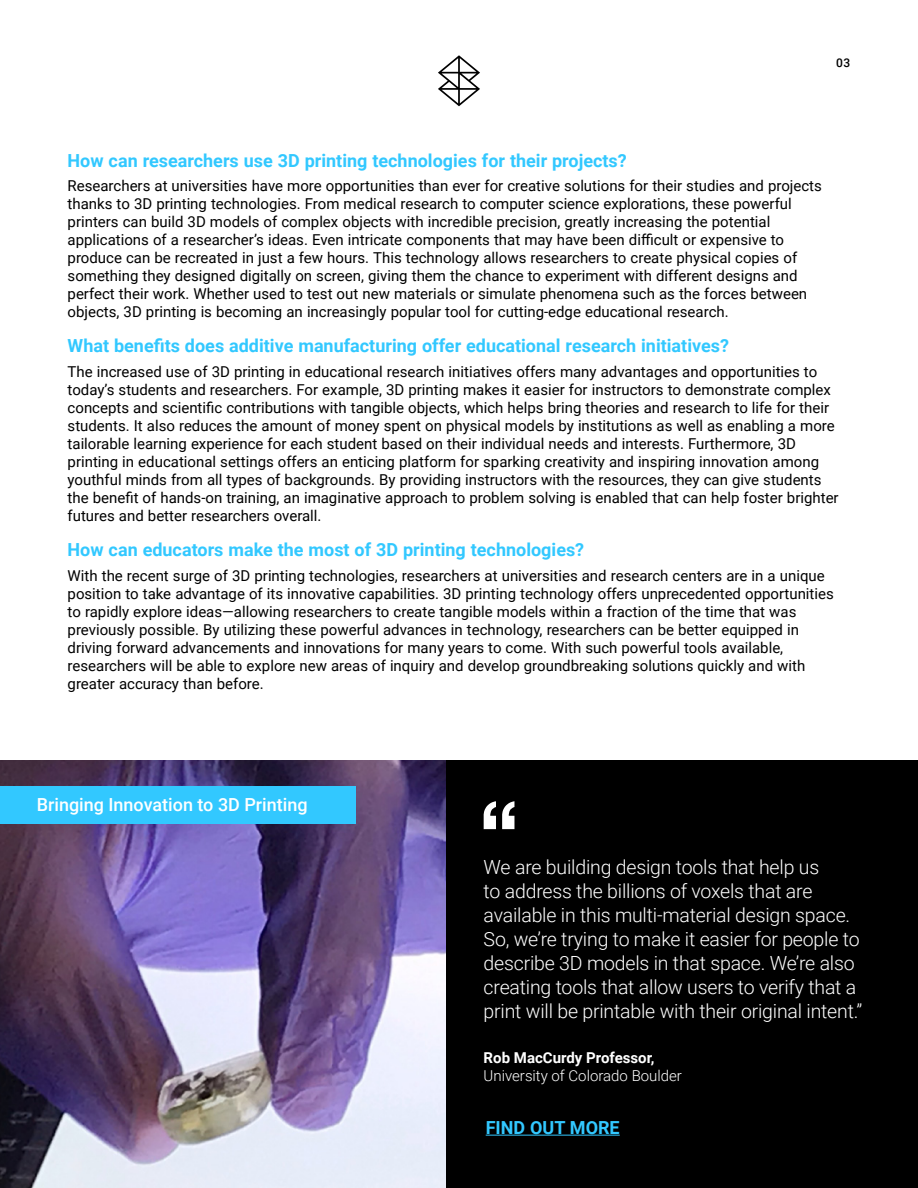
<style>
.page{position:relative;width:918px;height:1188px;background:#fff}
.page>*{position:absolute;margin:0;border:0;box-sizing:border-box;transform-origin:0 0}
.t1{font:300 19.5px/24px "Roboto";letter-spacing:-.01em;color:#fff}
.t2{font:700 18px "Roboto";color:#32c8ff}
.t3{font:500 18px "Roboto";color:#fff}
.t4{font:15px/18px "Roboto";color:#000}
.t5{font:300 15px "Roboto";color:#fff}
.t6{font:700 15px "Roboto";color:#fff}
.t7{font:500 12px "Roboto";color:#000}
</style>
<div class="page">
<svg style="left:438px;top:55px;width:42px;height:51px"></svg>
<img style="left:0;top:760px;width:446px;height:428px">
<div style="left:446px;top:760px;width:472px;height:428px;background:#000"></div>
<div style="left:0;top:787px;width:355px;height:37px;background:#32c8ff"></div>
<svg style="left:484px;top:801px;width:30px;height:28px"></svg>
<hr style="left:486px;top:1135px;width:134px;height:1px;background:#32c8ff">
<p class="t7" style="left:836px;top:55px;width:16px">03</p>
<p class="t2" style="left:68px;top:148px;width:561px">How can researchers use 3D printing technologies for their projects?</p>
<p class="t4" style="left:68px;top:176px;width:756px">Researchers at universities have more opportunities than ever for creative solutions for their studies and projects thanks to 3D printing technologies. From medical research to computer science explorations, these powerful printers can build 3D models of complex objects with incredible precision, greatly increasing the potential applications of a researcher’s ideas. Even intricate components that may have been difficult or expensive to produce can be recreated in just a few hours. This technology allows researchers to create physical copies of something they designed digitally on screen, giving them the chance to experiment with different designs and perfect their work. Whether used to test out new materials or simulate phenomena such as the forces between objects, 3D printing is becoming an increasingly popular tool for cutting-edge educational research.</p>
<p class="t2" style="left:68px;top:333px;width:663px">What benefits does additive manufacturing offer educational research initiatives?</p>
<p class="t4" style="left:68px;top:362px;width:773px">The increased use of 3D printing in educational research initiatives offers many advantages and opportunities to today’s students and researchers. For example, 3D printing makes it easier for instructors to demonstrate complex concepts and scientific contributions with tangible objects, which helps bring theories and research to life for their students. It also reduces the amount of money spent on physical models by institutions as well as enabling a more tailorable learning experience for each student based on their individual needs and interests. Furthermore, 3D printing in educational settings offers an enticing platform for sparking creativity and inspiring innovation among youthful minds from all types of backgrounds. By providing instructors with the resources, they can give students the benefit of hands-on training, an imaginative approach to problem solving is enabled that can help foster brighter futures and better researchers overall.</p>
<p class="t2" style="left:68px;top:537px;width:518px">How can educators make the most of 3D printing technologies?</p>
<p class="t4" style="left:68px;top:566px;width:768px">With the recent surge of 3D printing technologies, researchers at universities and research centers are in a unique position to take advantage of its innovative capabilities. 3D printing technology offers unprecedented opportunities to rapidly explore ideas—allowing researchers to create tangible models within a fraction of the time that was previously possible. By utilizing these powerful advances in technology, researchers can be better equipped in driving forward advancements and innovations for many years to come. With such powerful tools available, researchers will be able to explore new areas of inquiry and develop groundbreaking solutions quickly and with greater accuracy than before.</p>
<p class="t3" style="left:37px;top:792px;width:272px">Bringing Innovation to 3D Printing</p>
<p class="t1" style="left:484px;top:854px;width:380px">We are building design tools that help us<br>to address the billions of voxels that are available in this multi-material design space.<br>So, we’re trying to make it easier for people to describe 3D models in that space. We’re also creating tools that allow users to verify that a print will be printable with their original intent.”</p>
<p class="t6" style="left:484px;top:1047px;width:172px">Rob MacCurdy Professor,</p>
<p class="t5" style="left:484px;top:1065px;width:200px">University of Colorado Boulder</p>
<p class="t2" style="left:486px;top:1115px;width:136px">FIND OUT MORE</p>
</div>
